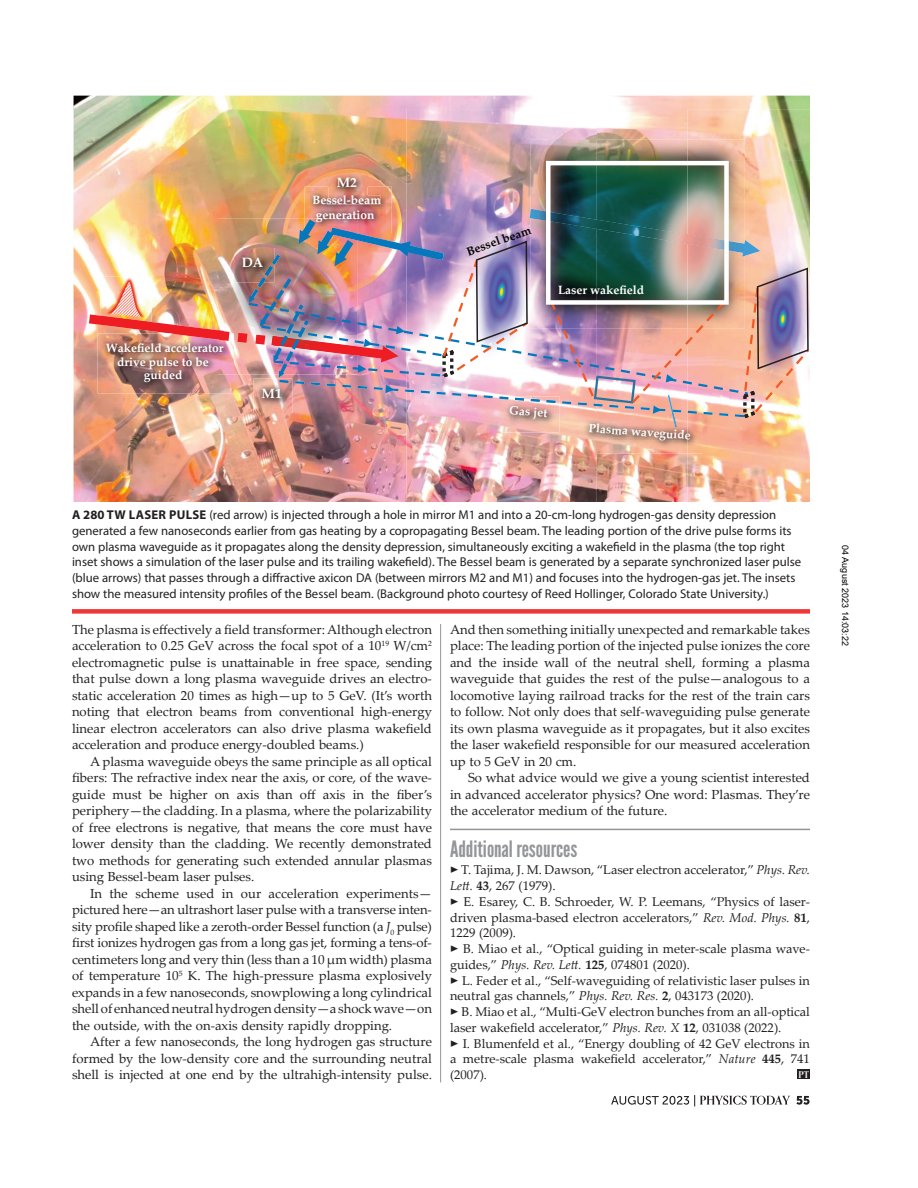
<style>
.page{position:relative;width:918px;height:1188px;background:#fff}
.page>*{position:absolute;margin:0;border:0;box-sizing:border-box;transform-origin:0 0}
.t1{font:22.5px "League Gothic";color:#939598}
.t2{font:700 13.5px "PT Text";color:#fff}
.t3{font:13.2px/16.5px "PT Text";color:#231f20;text-align:justify}
.t4{font:12.75px/15.8px "PT Box";color:#231f20}
.t5{font:12.75px/15.8px "PT Text";color:#231f20}
.t6{font:700 12px/13.5px "PT Text";color:#fff}
.t7{font:700 12px "PT Text";color:#050504}
.t8{font:700 9.3px "Orpheus Pro";color:#fff}
.t9{font:9px "Arial";color:#000}
.s1{color:#f6f7f7}
.s2{font-weight:700}
.s3{font-style:italic}
</style>
<div class="page">
<svg style="left:611px;top:1095px;width:199px;height:11px"></svg>
<hr style="left:450px;top:829px;width:360px;height:1px;background:#939598">
<div style="left:798px;top:1069px;width:12px;height:10px;background:#231f20"></div>
<hr style="left:440px;top:624px;width:1px;height:458px;background:#939598">
<img style="left:74px;top:96px;width:736px;height:406px">
<img style="left:687px;top:109px;width:123px;height:51px">
<img style="left:729px;top:160px;width:81px;height:342px">
<img style="left:687px;top:427px;width:42px;height:75px">
<img style="left:406px;top:109px;width:143px;height:393px">
<img style="left:549px;top:109px;width:48px;height:30px">
<img style="left:549px;top:427px;width:48px;height:75px">
<img style="left:581px;top:427px;width:121px;height:27px">
<img style="left:501px;top:427px;width:59px;height:5px">
<img style="left:687px;top:139px;width:58px;height:22px">
<img style="left:597px;top:139px;width:90px;height:22px">
<img style="left:531px;top:139px;width:66px;height:22px">
<img style="left:89px;top:161px;width:720px;height:266px">
<div style="left:72px;top:609px;width:738px;height:5px;background:#ee3838"></div>
<p class="t2" style="left:337px;top:173px;width:22px">M2</p>
<p class="t2" style="left:242px;top:253px;width:23px">DA</p>
<p class="t6" style="left:106px;top:341px;width:119px;text-align:center">Wakefield accelerator drive pulse to be guided</p>
<p class="t2" style="left:262px;top:384px;width:22px">M1</p>
<p class="t6" style="left:312px;top:192px;width:70px;line-height:14.4px">Bess<span class="s1">el-</span>beam generation</p>
<p class="t7" style="left:464px;top:243px;width:69px;rotate:-19deg">Bessel beam</p>
<p class="t6" style="left:558px;top:282px;width:88px">Laser wakefield</p>
<p class="t6" style="left:510px;top:403px;width:40px;rotate:4deg">Gas jet</p>
<p class="t6" style="left:589px;top:421px;width:104px;rotate:4deg">Plasma waveguide</p>
<p class="t4" style="left:72px;top:507px;width:731px"><span class="s2">A 280 TW LASER PULSE</span> (red arrow) is injected through a hole in mirror M1 and into a 20-cm-long hydrogen-gas density depression generated a few nanoseconds earlier from gas heating by a copropagating Bessel beam. The leading portion of the drive pulse forms its own plasma waveguide as it propagates along the density depression, simultaneously exciting a wakefield in the plasma (the top right inset shows a simulation of the laser pulse and its trailing wakefield). The Bessel beam is generated by a separate synchronized laser pulse (blue arrows) that passes through a diffractive axicon DA (between mirrors M2 and M1) and focuses into the hydrogen-gas jet. The insets show the measured intensity profiles of the Bessel beam. (Background photo courtesy of Reed Hollinger, Colorado State University.)</p>
<p class="t3" style="left:72px;top:620px;width:362px">The plasma is effectively a field transformer: Although electron acceleration to 0.25 GeV across the focal spot of a 10<sup>19</sup> W/cm<sup>2 </sup>electromagnetic pulse is unattainable in free space, sending that pulse down a long plasma waveguide drives an electro&shy;static acceleration 20 times as high—up to 5 GeV. (It’s worth noting that electron beams from conventional high-energy linear electron accelerators can also drive plasma wakefield acceleration and produce energy-doubled beams.)</p>
<p class="t3" style="left:72px;top:752px;width:362px;text-indent:18px">A plasma waveguide obeys the same principle as all optical fibers: The refractive index near the axis, or core, of the wave&shy;guide must be higher on axis than off axis in the fiber’s periphery—the cladding. In a plasma, where the polarizability of free electrons is negative, that means the core must have lower density than the cladding. We recently demonstrated two methods for generating such extended annular plasmas using Bessel-beam laser pulses.</p>
<p class="t3" style="left:72px;top:884px;width:362px;text-indent:18px">In the scheme used in our acceleration experiments— pictured here—an ultrashort laser pulse with a transverse inten&shy;sity profile shaped like a zeroth-order Bessel function (a <span class="s3">J</span><sub>0</sub> pulse) first ionizes hydrogen gas from a long gas jet, forming a tens-of&shy;centimeters long and very thin (less than a 10 µm width) plasma of temperature 10<sup>5</sup> K. The high-pressure plasma explosively expands in a few nanoseconds, snowplowing a long cylindrical shell of enhanced neutral hydrogen density—a shock wave—on the outside, with the on-axis density rapidly dropping.</p>
<p class="t3" style="left:72px;top:1033px;width:361px;text-indent:18px">After a few nanoseconds, the long hydrogen gas structure formed by the low-density core and the surrounding neutral shell is injected at one end by the ultrahigh-intensity pulse.</p>
<p class="t3" style="left:450px;top:620px;width:362px">And then something initially unexpected and remarkable takes place: The leading portion of the injected pulse ionizes the core and the inside wall of the neutral shell, forming a plasma waveguide that guides the rest of the pulse—analogous to a locomotive laying railroad tracks for the rest of the train cars to follow. Not only does that self-waveguiding pulse generate its own plasma waveguide as it propagates, but it also excites the laser wakefield responsible for our measured acceleration up to 5 GeV in 20 cm.</p>
<p class="t3" style="left:450px;top:769px;width:362px;text-indent:18px">So what advice would we give a young scientist interested in advanced accelerator physics? One word: Plasmas. They’re the accelerator medium of the future.</p>
<h1 class="t1" style="left:450px;top:836px;width:129px">Additional resources</h1>
<p class="t5" style="left:450px;top:862px;width:362px">‣ T. Tajima, J. M. Dawson, “Laser electron accelerator,” <span class="s3">Phys. Rev.<br>Lett.</span> <span class="s2">43</span>, 267 (1979).<br>‣ E. Esarey, C. B. Schroeder, W. P. Leemans, “Physics of laser&shy;driven plasma-based electron accelerators,” <span class="s3">Rev. Mod. Phys.</span> <span class="s2">81</span>, 1229 (2009).<br>‣ B. Miao et al., “Optical guiding in meter-scale plasma wave&shy;guides,” <span class="s3">Phys. Rev. Lett.</span> <span class="s2">125</span>, 074801 (2020).<br>‣ L. Feder et al., “Self-waveguiding of relativistic laser pulses in neutral gas channels,” <span class="s3">Phys. Rev. Res.</span> <span class="s2">2</span>, 043173 (2020).<br>‣ B. Miao et al., “Multi-GeV electron bunches from an all-optical laser wakefield accelerator,” <span class="s3">Phys. Rev. X</span> <span class="s2">12</span>, 031038 (2022).<br>‣ I. Blumenfeld et al., “Energy doubling of 42 GeV electrons in a metre-scale plasma wakefield accelerator,” <span class="s3">Nature</span> <span class="s2">445</span>, 741 (2007).</p>
<p class="t8" style="left:799px;top:1069px;width:12px">PT</p>
<p class="t9" style="left:849px;top:545px;width:102px;rotate:90deg">04 August 2023 14:03:22</p>
</div>
